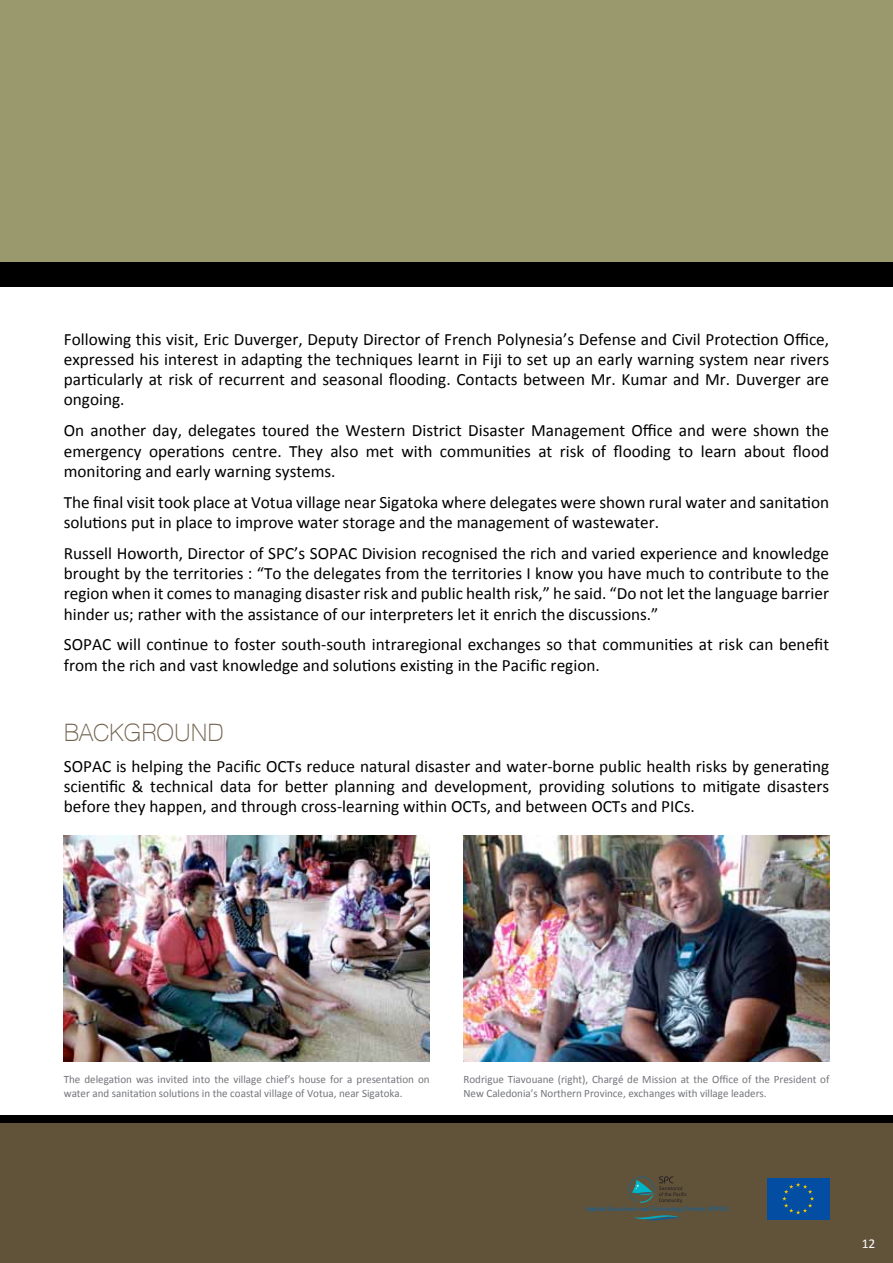
<style>
.page{position:relative;width:893px;height:1263px;background:#fff}
.page>*{position:absolute;margin:0;border:0;box-sizing:border-box;transform-origin:0 0}
.t1{font:200 24px "Olympia";color:#71634e}
.t2{font:17.25px/20.2px "Calibri";color:#000;text-align:justify}
.t3{font:13.5px "Calibri";color:#fff}
.t4{font:11.25px/13.5px "Calibri";color:#73757b}
</style>
<div class="page">
<div style="left:0;top:0;width:893px;height:264px;background:#9a996e"></div>
<div style="left:0;top:1121px;width:893px;height:142px;background:#61523a"></div>
<div style="left:0;top:262px;width:893px;height:25px;background:#000"></div>
<div style="left:0;top:1115px;width:893px;height:8px;background:#000"></div>
<img style="left:64px;top:836px;width:366px;height:225px">
<img style="left:463px;top:836px;width:366px;height:225px">
<svg style="left:586px;top:1176px;width:143px;height:45px"></svg>
<div style="left:767px;top:1178px;width:62px;height:41px;background:#034ea2"></div>
<svg style="left:782px;top:1182px;width:32px;height:32px"></svg>
<p class="t2" style="left:64px;top:328px;width:767px">Following this visit, Eric Duverger, Deputy Director of French Polynesia’s Defense and Civil Protection Office, expressed his interest in adapting the techniques learnt in Fiji to set up an early warning system near rivers particularly at risk of recurrent and seasonal flooding. Contacts between Mr. Kumar and Mr. Duverger are ongoing.</p>
<p class="t2" style="left:64px;top:420px;width:767px">On another day, delegates toured the Western District Disaster Management Office and were shown the emergency operations centre. They also met with communities at risk of flooding to learn about flood monitoring and early warning systems.</p>
<p class="t2" style="left:64px;top:491px;width:767px">The final visit took place at Votua village near Sigatoka where delegates were shown rural water and sanitation solutions put in place to improve water storage and the management of wastewater.</p>
<p class="t2" style="left:64px;top:542px;width:767px">Russell Howorth, Director of SPC’s SOPAC Division recognised the rich and varied experience and knowledge brought by the territories : “To the delegates from the territories I know you have much to contribute to the region when it comes to managing disaster risk and public health risk,” he said. “Do not let the language barrier hinder us; rather with the assistance of our interpreters let it enrich the discussions.”</p>
<p class="t2" style="left:64px;top:634px;width:767px">SOPAC will continue to foster south-south intraregional exchanges so that communities at risk can benefit from the rich and vast knowledge and solutions existing in the Pacific region.</p>
<h1 class="t1" style="left:64px;top:718px;width:161px">BACKGROUND</h1>
<p class="t2" style="left:64px;top:755px;width:767px">SOPAC is helping the Pacific OCTs reduce natural disaster and water-borne public health risks by generating scientific &amp; technical data for better planning and development, providing solutions to mitigate disasters before they happen, and through cross-learning within OCTs, and between OCTs and PICs.</p>
<p class="t4" style="left:64px;top:1072px;width:367px">The delegation was invited into the village chief’s house for a presentation on water and sanitation solutions in the coastal village of Votua, near Sigatoka.</p>
<p class="t4" style="left:463px;top:1072px;width:367px">Rodrigue Tiavouane (right), Chargé de Mission at the Office of the President of<br>New Caledonia’s Northern Province, exchanges with village leaders.</p>
<p class="t3" style="left:862px;top:1235px;width:15px">12</p>
</div>
